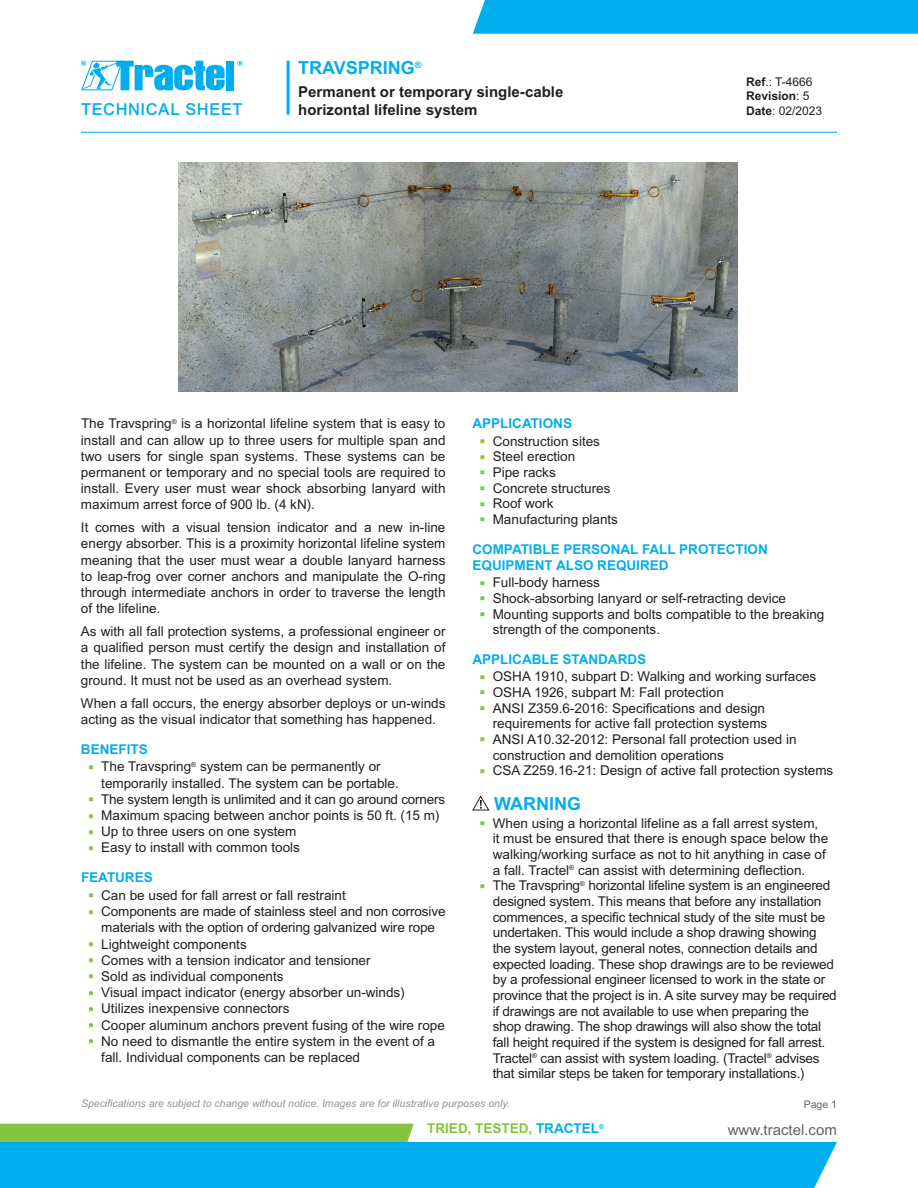
<style>
.page{position:relative;width:918px;height:1188px;background:#fff}
.page>*{position:absolute;margin:0;border:0;box-sizing:border-box;transform-origin:0 0}
.t1{font:700 18px "Arial MT Std";color:#00aeef}
.t2{font:500 16.5px "Arial MT Std";letter-spacing:.035em;color:#00aeef}
.t3{font:700 15px/18px "Arial MT Std";color:#231f20}
.t4{font:15px "Arial MT Std";color:#636366}
.t5{font:13.5px/16.2px "Arial MT Std";color:#231f20}
.t6{font:700 13.5px/16.2px "Arial MT Std";color:#00aeef}
.t7{font:700 13.5px "Arial MT Std";color:#84c440}
.t8{font:12px/14.4px "Arial MT Std";color:#231f20}
.t9{font:italic 10.5px "Arial MT Std";color:#939598}
.t10{font:10.5px "Arial MT Std";color:#636366}
.s1{font-weight:700}
.s2{font-weight:700;color:#00aeef}
.s3{color:#00aeef}
</style>
<div class="page">
<hr style="left:81px;top:132px;width:756px;height:1px;background:#00aeef">
<hr style="left:287px;top:61px;width:3px;height:54px;background:#00aeef">
<div style="left:473px;top:0;width:445px;height:34px;background:#00aeef"></div>
<svg style="left:0;top:1124px;width:837px;height:64px"></svg>
<div style="left:226px;top:61px;width:8px;height:29px;background:#00aeef"></div>
<svg style="left:238px;top:61px;width:5px;height:5px"></svg>
<svg style="left:81px;top:61px;width:144px;height:29px"></svg>
<img style="left:179px;top:162px;width:558px;height:230px">
<svg style="left:472px;top:796px;width:17px;height:14px"></svg>
<p class="t2" style="left:81px;top:100px;width:163px">TECHNICAL SHEET</p>
<h1 class="t1" style="left:298px;top:57px;width:125px">TRAVSPRING<sup>®</sup></h1>
<p class="t3" style="left:298px;top:82px;width:267px">Permanent or temporary single-cable horizontal lifeline system</p>
<p class="t8" style="left:746px;top:74px;width:78px"><span class="s1">Ref</span>.: T-4666<br><span class="s1">Revision</span>: 5<br><span class="s1">Date</span>: 02/2023</p>
<p class="t5" style="left:81px;top:415px;width:366px;text-align:justify">The Travspring<sup>®</sup> is a horizontal lifeline system that is easy to install and can allow up to three users for multiple span and two users for single span systems. These systems can be permanent or temporary and no special tools are required to install. Every user must wear shock absorbing lanyard with maximum arrest force of 900 lb. (4 kN).</p>
<p class="t5" style="left:81px;top:519px;width:366px;text-align:justify">It comes with a visual tension indicator and a new in-line energy absorber. This is a proximity horizontal lifeline system meaning that the user must wear a double lanyard harness to leap-frog over corner anchors and manipulate the O-ring through intermediate anchors in order to traverse the length of the lifeline.</p>
<p class="t5" style="left:81px;top:623px;width:366px;text-align:justify">As with all fall protection systems, a professional engineer or a qualified person must certify the design and installation of the lifeline. The system can be mounted on a wall or on the ground. It must not be used as an overhead system.</p>
<p class="t5" style="left:81px;top:695px;width:366px">When a fall occurs, the energy absorber deploys or un-winds acting as the visual indicator that something has happened.</p>
<p class="t5" style="left:101px;top:740px;width:281px;line-height:17.9px;text-indent:-20px"><span class="s2">BENEFITS<br></span>The Travspring<sup>®</sup> system can be permanently or</p>
<p class="t5" style="left:101px;top:775px;width:345px">temporarily installed. The system can be portable.<br>The system length is unlimited and it can go around corners Maximum spacing between anchor points is 50 ft. (15 m)<br>Up to three users on one system<br>Easy to install with common tools</p>
<p class="t6" style="left:81px;top:869px;width:73px">FEATURES</p>
<p class="t5" style="left:101px;top:887px;width:346px">Can be used for fall arrest or fall restraint<br>Components are made of stainless steel and non corrosive materials with the option of ordering galvanized wire rope Lightweight components<br>Comes with a tension indicator and tensioner<br>Sold as individual components<br>Visual impact indicator (energy absorber un-winds)<br>Utilizes inexpensive connectors<br>Cooper aluminum anchors prevent fusing of the wire rope No need to dismantle the entire system in the event of a fall. Individual components can be replaced</p>
<p class="t6" style="left:472px;top:415px;width:101px">APPLICATIONS</p>
<p class="t5" style="left:493px;top:433px;width:127px;line-height:15.6px">Construction sites<br>Steel erection<br>Pipe racks<br>Concrete structures<br>Roof work<br>Manufacturing plants</p>
<p class="t6" style="left:472px;top:541px;width:297px">COMPATIBLE PERSONAL FALL PROTECTION<br>EQUIPMENT ALSO REQUIRED</p>
<p class="t5" style="left:493px;top:575px;width:333px;line-height:15.6px">Full-body harness<br>Shock-absorbing lanyard or self-retracting device Mounting supports and bolts compatible to the breaking strength of the components.</p>
<p class="t6" style="left:472px;top:651px;width:175px">APPLICABLE STANDARDS</p>
<p class="t5" style="left:493px;top:669px;width:342px;line-height:15.8px">OSHA 1910, subpart D: Walking and working surfaces OSHA 1926, subpart M: Fall protection<br>ANSI Z359.6-2016: Specifications and design requirements for active fall protection systems<br>ANSI A10.32-2012: Personal fall protection used in construction and demolition operations<br>CSA Z259.16-21: Design of active fall protection systems</p>
<h1 class="t1" style="left:494px;top:793px;width:88px">WARNING</h1>
<p class="t5" style="left:493px;top:815px;width:346px;line-height:15.6px">When using a horizontal lifeline as a fall arrest system,<br>it must be ensured that there is enough space below the walking/working surface as not to hit anything in case of<br>a fall. Tractel<sup>®</sup> can assist with determining deflection.<br>The Travspring<sup>®</sup> horizontal lifeline system is an engineered designed system. This means that before any installation commences, a specific technical study of the site must be undertaken. This would include a shop drawing showing the system layout, general notes, connection details and expected loading. These shop drawings are to be reviewed by a professional engineer licensed to work in the state or province that the project is in. A site survey may be required if drawings are not available to use when preparing the shop drawing. The shop drawings will also show the total fall height required if the system is designed for fall arrest.<br>Tractel<sup>®</sup> can assist with system loading. (Tractel<sup>®</sup> advises that similar steps be taken for temporary installations.)</p>
<p class="t9" style="left:81px;top:1097px;width:430px">Specifications are subject to change without notice. Images are for illustrative purposes only.</p>
<p class="t7" style="left:427px;top:1121px;width:178px">TRIED, TESTED, <span class="s3">TRACTEL</span><sup>®</sup></p>
<p class="t10" style="left:804px;top:1099px;width:35px">Page 1</p>
<p class="t4" style="left:728px;top:1121px;width:111px">www.tractel.com</p>
</div>
